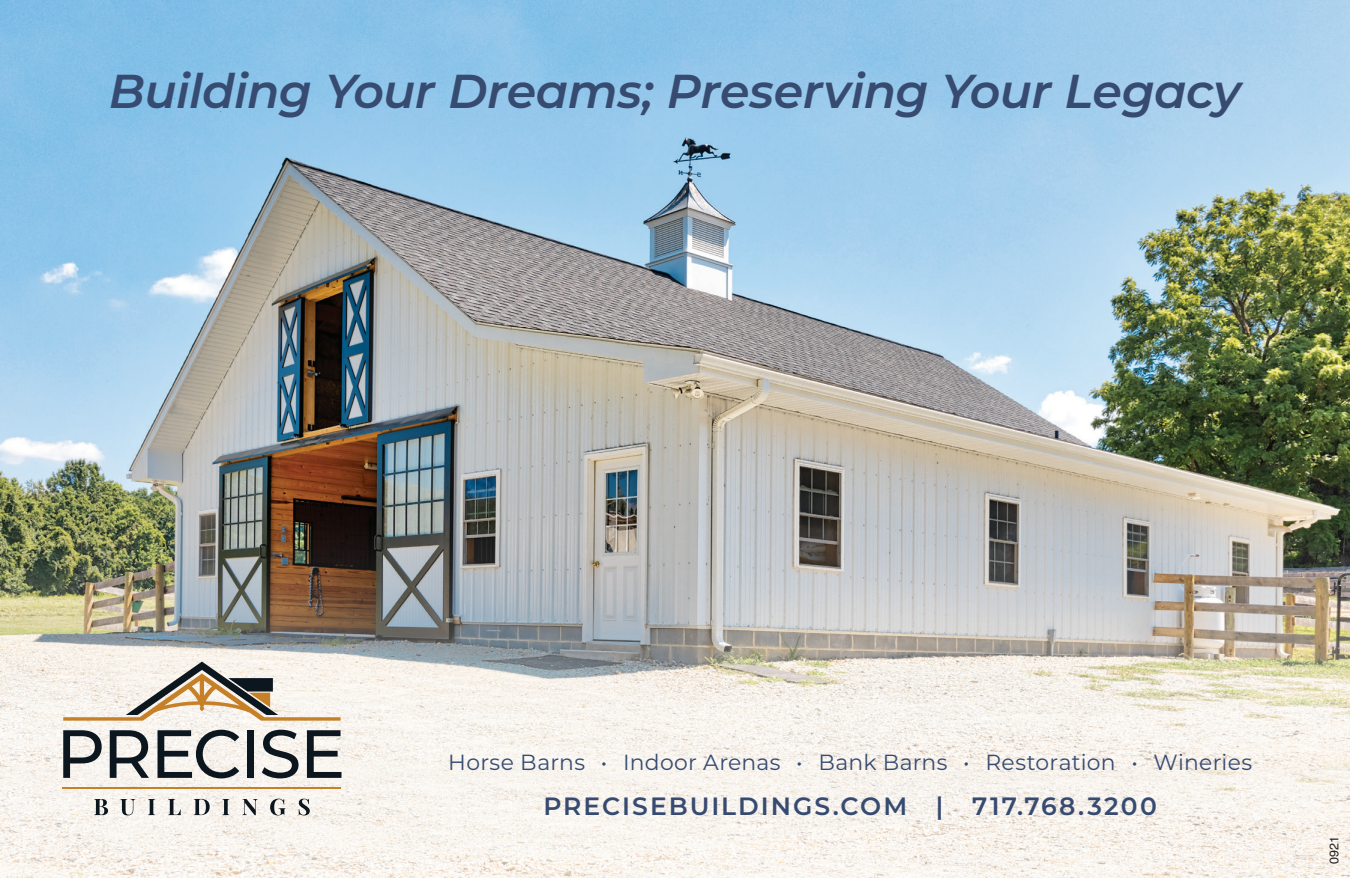
<style>
.page{position:relative;width:1350px;height:878px;background:#fff}
.page>*{position:absolute;margin:0;border:0;box-sizing:border-box;transform-origin:0 0}
.t1{font:italic 600 47.5px "Montserrat";letter-spacing:-.015em;color:#374b71}
.t2{font:600 25px "Montserrat";letter-spacing:.08em;color:#374b71}
.t3{font:22px "Montserrat";letter-spacing:.015em;color:#374b71}
.t4{font:12.5px "Helvetica";color:#231f20}
</style>
<div class="page">
<img style="left:0;top:0;width:1350px;height:486px">
<img style="left:0;top:486px;width:1350px;height:392px">
<svg style="left:94px;top:799px;width:14px;height:16px"></svg>
<svg style="left:120px;top:799px;width:15px;height:16px"></svg>
<svg style="left:148px;top:799px;width:7px;height:16px"></svg>
<svg style="left:168px;top:799px;width:13px;height:16px"></svg>
<svg style="left:194px;top:799px;width:16px;height:16px"></svg>
<svg style="left:222px;top:799px;width:7px;height:16px"></svg>
<svg style="left:242px;top:799px;width:16px;height:16px"></svg>
<svg style="left:270px;top:798px;width:15px;height:17px"></svg>
<svg style="left:299px;top:798px;width:11px;height:17px"></svg>
<hr style="left:62px;top:787px;width:279px;height:1px;background:#c58028">
<svg style="left:63px;top:730px;width:39px;height:47px"></svg>
<svg style="left:110px;top:730px;width:39px;height:47px"></svg>
<svg style="left:158px;top:729px;width:81px;height:49px"></svg>
<div style="left:247px;top:730px;width:6px;height:47px;background:#0b161e"></div>
<svg style="left:262px;top:729px;width:37px;height:49px"></svg>
<svg style="left:307px;top:730px;width:34px;height:47px"></svg>
<svg style="left:63px;top:661px;width:278px;height:59px"></svg>
<h1 class="t1" style="left:109px;top:57px;width:1134px">Building Your Dreams; Preserving Your Legacy</h1>
<p class="t3" style="left:448px;top:747px;width:805px">Horse Barns • Indoor Arenas • Bank Barns • Restoration • Wineries</p>
<p class="t2" style="left:543px;top:788px;width:615px">PRECISEBUILDINGS.COM | 717.768.3200</p>
<p class="t4" style="left:1324px;top:863px;width:29px;rotate:-90deg">0921</p>
</div>
